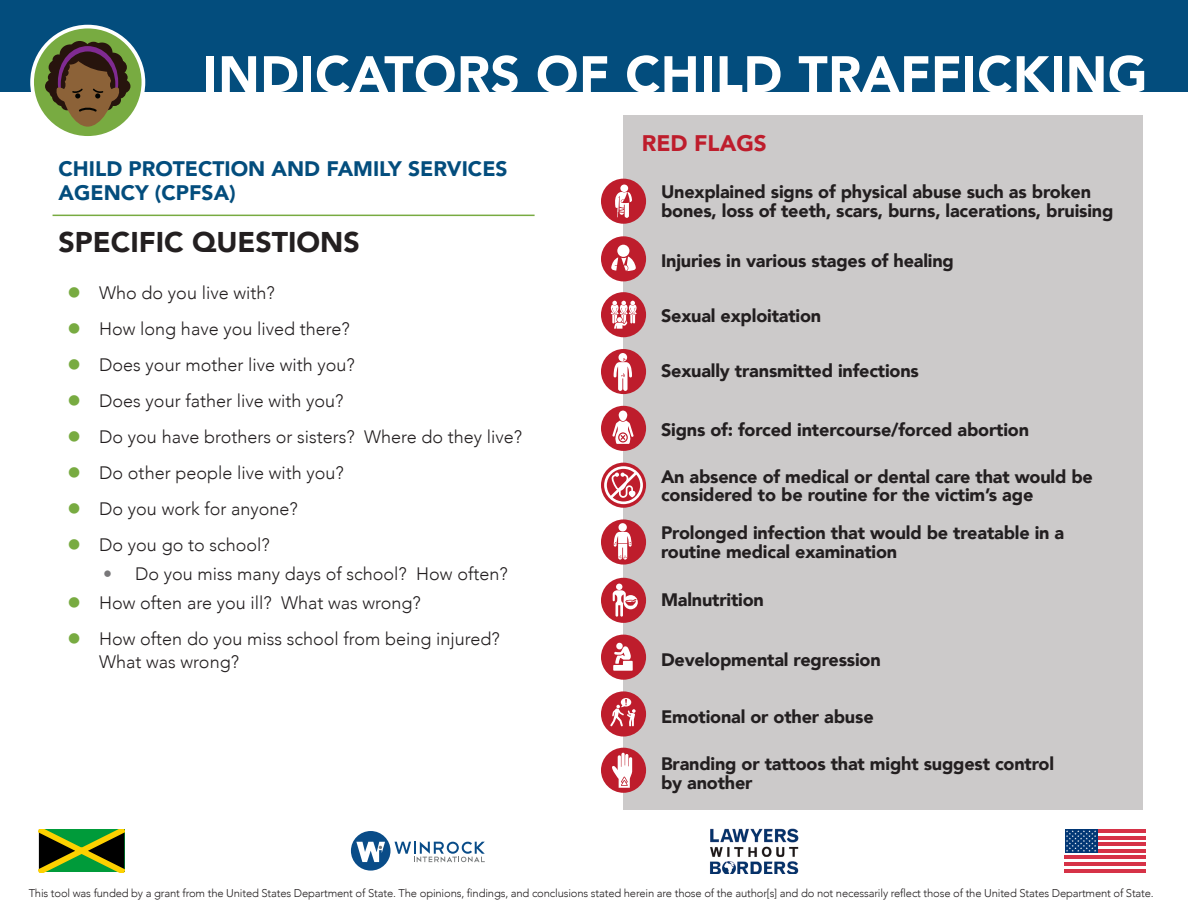
<style>
.page{position:relative;width:1188px;height:918px;background:#fff}
.page>*{position:absolute;margin:0;border:0;box-sizing:border-box;transform-origin:0 0}
.t1{font:900 51px "Avenir";letter-spacing:.01em;color:#fff}
.t2{font:900 28.5px "Avenir";color:#231f20}
.t3{font:900 22.5px "Avenir";color:#be1d2c}
.t4{font:900 21px/24px "Avenir";color:#034d7d}
.t5{font:900 18px/18.9px "Avenir";letter-spacing:-.01em;color:#231f20}
.t6{font:300 18px/22.5px "Avenir";color:#231f20}
.t7{font:300 11.25px "Avenir";letter-spacing:-.015em;color:#231f20}
.s1{color:#787779}
</style>
<div class="page">
<div style="left:623px;top:116px;width:520px;height:694px;background:#cccaca"></div>
<div style="left:0;top:0;width:1188px;height:91px;background:#034d7d"></div>
<svg style="left:32px;top:27px;width:111px;height:111px;fill:#78ab41"></svg>
<div style="left:30px;top:25px;width:115px;height:115px;border:4px solid #fff;border-radius:50%"></div>
<div style="left:49px;top:60px;width:15px;height:15px;background:#27140d;border-radius:50%"></div>
<div style="left:48px;top:72px;width:12px;height:11px;background:#27140d;border-radius:50%"></div>
<div style="left:45px;top:79px;width:15px;height:14px;background:#27140d;border-radius:50%"></div>
<div style="left:91px;top:43px;width:22px;height:20px;background:#27140d;border-radius:50%"></div>
<div style="left:85px;top:42px;width:17px;height:16px;background:#27140d;border-radius:50%"></div>
<div style="left:69px;top:41px;width:21px;height:20px;background:#27140d;border-radius:50%"></div>
<svg style="left:50px;top:46px;width:86px;height:81px"></svg>
<hr style="left:53px;top:215px;width:482px;height:1px;background:#78ab41">
<div style="left:601px;top:519px;width:45px;height:46px;background:#be1d2c;border-radius:50%"></div>
<svg style="left:601px;top:463px;width:45px;height:45px"></svg>
<div style="left:601px;top:292px;width:45px;height:45px;background:#be1d2c;border-radius:50%"></div>
<div style="left:601px;top:578px;width:45px;height:45px;background:#be1d2c;border-radius:50%"></div>
<div style="left:601px;top:349px;width:45px;height:45px;background:#be1d2c;border-radius:50%"></div>
<div style="left:601px;top:635px;width:45px;height:45px;background:#be1d2c;border-radius:50%"></div>
<div style="left:601px;top:406px;width:45px;height:45px;background:#be1d2c;border-radius:50%"></div>
<div style="left:601px;top:691px;width:45px;height:46px;background:#be1d2c;border-radius:50%"></div>
<div style="left:601px;top:748px;width:45px;height:45px;background:#be1d2c;border-radius:50%"></div>
<div style="left:619px;top:411px;width:8px;height:10px;background:#fff;border-radius:4px"></div>
<svg style="left:612px;top:421px;width:22px;height:23px"></svg>
<svg style="left:613px;top:584px;width:25px;height:33px"></svg>
<svg style="left:613px;top:642px;width:20px;height:29px"></svg>
<svg style="left:610px;top:698px;width:26px;height:28px"></svg>
<svg style="left:612px;top:753px;width:20px;height:35px"></svg>
<div style="left:601px;top:236px;width:45px;height:45px;background:#be1d2c;border-radius:50%"></div>
<div style="left:601px;top:179px;width:45px;height:45px;background:#be1d2c;border-radius:50%"></div>
<svg style="left:615px;top:192px;width:17px;height:26px"></svg>
<div style="left:620px;top:185px;width:8px;height:7px;background:#fff;border-radius:50%"></div>
<svg style="left:611px;top:256px;width:25px;height:15px"></svg>
<div style="left:617px;top:245px;width:12px;height:12px;background:#fff;border-radius:50%"></div>
<div style="left:618px;top:523px;width:9px;height:9px;background:#fff;border-radius:50%"></div>
<svg style="left:614px;top:532px;width:18px;height:28px"></svg>
<svg style="left:614px;top:353px;width:18px;height:38px"></svg>
<svg style="left:604px;top:466px;width:39px;height:38px"></svg>
<svg style="left:611px;top:300px;width:26px;height:29px"></svg>
<svg style="left:1065px;top:852px;width:81px;height:4px"></svg>
<svg style="left:1097px;top:839px;width:49px;height:4px"></svg>
<hr style="left:1065px;top:856px;width:81px;height:3px;background:#d63247">
<hr style="left:1065px;top:862px;width:81px;height:4px;background:#d63247">
<hr style="left:1065px;top:869px;width:81px;height:3px;background:#d63247">
<hr style="left:1097px;top:829px;width:49px;height:4px;background:#d63247">
<hr style="left:1097px;top:836px;width:49px;height:3px;background:#d63247">
<hr style="left:1097px;top:843px;width:49px;height:3px;background:#d63247">
<hr style="left:1097px;top:849px;width:49px;height:3px;background:#d63247">
<div style="left:1065px;top:829px;width:32px;height:23px;background:#013775"></div>
<svg style="left:1066px;top:830px;width:30px;height:22px"></svg>
<svg style="left:39px;top:829px;width:85px;height:43px"></svg>
<svg style="left:351px;top:831px;width:134px;height:40px"></svg>
<img style="left:710px;top:829px;width:88px;height:45px">
<p class="t1" style="left:203px;top:31px;width:946px">INDICATORS OF CHILD TRAFFICKING</p>
<p class="t4" style="left:59px;top:156px;width:451px">CHILD PROTECTION AND FAMILY SERVICES<br>AGENCY (CPFSA)</p>
<p class="t2" style="left:59px;top:217px;width:303px">SPECIFIC QUESTIONS</p>
<p class="t6" style="left:99px;top:282px;width:177px">Who do you live with?</p>
<p class="t6" style="left:99px;top:318px;width:252px">How long have you lived there?</p>
<p class="t6" style="left:99px;top:354px;width:257px">Does your mother live with you?</p>
<p class="t6" style="left:99px;top:390px;width:246px">Does your father live with you?</p>
<p class="t6" style="left:99px;top:426px;width:425px">Do you have brothers or sisters? Where do they live?</p>
<p class="t6" style="left:99px;top:462px;width:246px">Do other people live with you?</p>
<p class="t6" style="left:99px;top:498px;width:200px">Do you work for anyone?</p>
<p class="t6" style="left:99px;top:534px;width:172px">Do you go to school?</p>
<p class="t6" style="left:103px;top:563px;width:406px"><span class="s1">•</span> Do you miss many days of school? How often?</p>
<p class="t6" style="left:99px;top:592px;width:323px">How often are you ill? What was wrong?</p>
<p class="t6" style="left:99px;top:628px;width:402px">How often do you miss school from being injured?<br>What was wrong?</p>
<p class="t3" style="left:642px;top:124px;width:127px">RED FLAGS</p>
<p class="t5" style="left:661px;top:182px;width:454px">Unexplained signs of physical abuse such as broken bones, loss of teeth, scars, burns, lacerations, bruising</p>
<p class="t5" style="left:661px;top:251px;width:294px">Injuries in various stages of healing</p>
<p class="t5" style="left:661px;top:306px;width:162px">Sexual exploitation</p>
<p class="t5" style="left:661px;top:360px;width:259px">Sexually transmitted infections</p>
<p class="t5" style="left:661px;top:420px;width:370px">Signs of: forced intercourse/forced abortion</p>
<p class="t5" style="left:661px;top:466px;width:433px">An absence of medical or dental care that would be considered to be routine for the victim’s age</p>
<p class="t5" style="left:661px;top:523px;width:405px">Prolonged infection that would be treatable in a routine medical examination</p>
<p class="t5" style="left:661px;top:589px;width:104px">Malnutrition</p>
<p class="t5" style="left:661px;top:650px;width:221px">Developmental regression</p>
<p class="t5" style="left:661px;top:707px;width:214px">Emotional or other abuse</p>
<p class="t5" style="left:661px;top:754px;width:395px">Branding or tattoos that might suggest control by another</p>
<p class="t7" style="left:29px;top:887px;width:1127px">This tool was funded by a grant from the United States Department of State. The opinions, findings, and conclusions stated herein are those of the author[s] and do not necessarily reflect those of the United States Department of State.</p>
</div>
